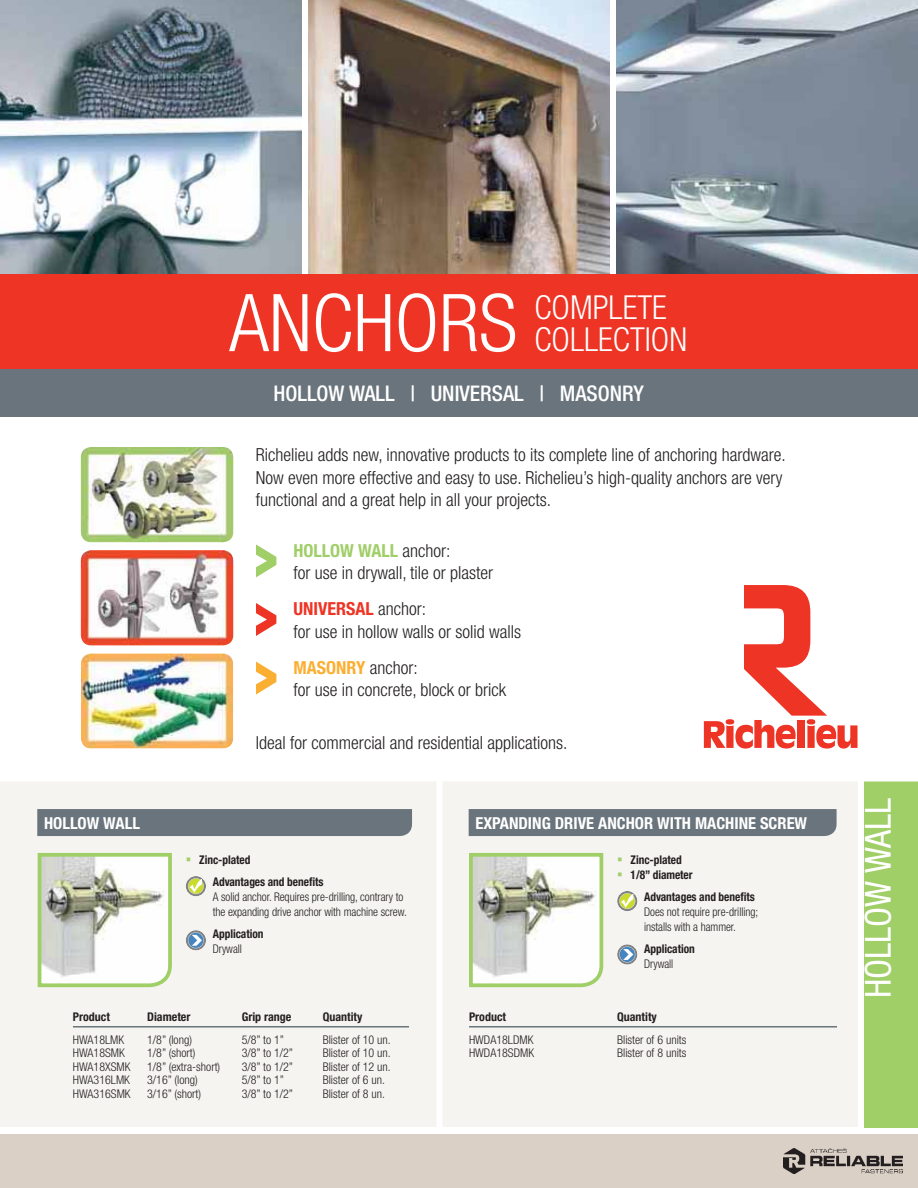
<style>
.page{position:relative;width:918px;height:1188px;background:#fff}
.page>*{position:absolute;margin:0;border:0;box-sizing:border-box;transform-origin:0 0}
.t1{font:300 condensed 79.8px "Helvetica Neue";color:#fff}
.t2{font:condensed 36px "Helvetica Neue";color:#fff}
.t3{font:300 condensed 33.15px/32.1px "Helvetica Neue";color:#fff}
.t4{font:500 condensed 21.6px "Helvetica Neue";color:#fff}
.t5{font:300 condensed 18px/22.5px "Helvetica Neue";color:#231f20}
.t6{font:700 condensed 16.5px "Helvetica Neue";color:#fff}
.t7{font:300 condensed 12px "Helvetica Neue";color:#231f20}
.t8{font:700 condensed 12px/21.8px "Helvetica Neue";letter-spacing:-.005em;color:#231f20;scale:.95 1}
.t9{font:300 condensed 12px/15px "Helvetica Neue";color:#231f20;scale:.96 1}
.t10{font:300 condensed 12px/15px "Helvetica Neue";color:#231f20;scale:.95 1}
.t11{font:700 condensed 12px "Helvetica Neue";letter-spacing:-.005em;color:#231f20}
.s1{font-weight:700;color:#a0ce67}
.s2{font-weight:700;color:#ee3425}
.s3{font-weight:700;color:#fbaf32}
</style>
<div class="page">
<img style="left:0;top:0;width:302px;height:275px">
<img style="left:616px;top:0;width:302px;height:275px">
<img style="left:308px;top:0;width:302px;height:275px">
<div style="left:0;top:1134px;width:918px;height:54px;background:#dad0c5"></div>
<div style="left:0;top:780px;width:858px;height:347px;background:#f5f4f0"></div>
<div style="left:436px;top:780px;width:6px;height:347px;background:#fff"></div>
<div style="left:864px;top:780px;width:54px;height:347px;background:#a0ce67"></div>
<div style="left:37px;top:809px;width:375px;height:27px;background:#6a747c"></div>
<svg style="left:37px;top:852px;width:135px;height:136px"></svg>
<svg style="left:186px;top:930px;width:20px;height:20px"></svg>
<svg style="left:186px;top:876px;width:20px;height:20px"></svg>
<hr style="left:73px;top:1026px;width:336px;height:2px;background:#6a747c">
<svg style="left:469px;top:852px;width:135px;height:136px"></svg>
<div style="left:469px;top:809px;width:368px;height:27px;background:#6a747c"></div>
<svg style="left:617px;top:944px;width:20px;height:21px"></svg>
<svg style="left:617px;top:891px;width:20px;height:20px"></svg>
<hr style="left:469px;top:1026px;width:368px;height:2px;background:#6a747c">
<div style="left:0;top:776px;width:918px;height:6px;background:#fff"></div>
<div style="left:0;top:275px;width:918px;height:94px;background:#ee3425"></div>
<div style="left:0;top:369px;width:918px;height:47px;background:#6a747c"></div>
<img style="left:81px;top:447px;width:152px;height:95px;border-radius:10px">
<img style="left:81px;top:550px;width:152px;height:95px;border-radius:10px">
<img style="left:81px;top:653px;width:152px;height:96px;border-radius:10px">
<svg style="left:704px;top:585px;width:154px;height:164px"></svg>
<svg style="left:256px;top:544px;width:20px;height:33px"></svg>
<svg style="left:256px;top:603px;width:20px;height:33px"></svg>
<svg style="left:256px;top:662px;width:20px;height:33px"></svg>
<img style="left:783px;top:1149px;width:120px;height:25px">
<h1 class="t1" style="left:229px;top:294px;width:290px">ANCHORS</h1>
<h3 class="t3" style="left:534px;top:294px;width:154px">COMPLETE<br>COLLECTION</h3>
<p class="t4" style="left:273px;top:386px;width:372px">HOLLOW WALL | UNIVERSAL | MASONRY</p>
<p class="t6" style="left:44px;top:817px;width:98px">HOLLOW WALL</p>
<p class="t5" style="left:256px;top:445px;width:531px">Richelieu adds new, innovative products to its complete line of anchoring hardware.<br>Now even more effective and easy to use. Richelieu’s high-quality anchors are very functional and a great help in all your projects.</p>
<p class="t5" style="left:293px;top:540px;width:201px"><span class="s1">HOLLOW WALL</span> anchor:<br>for use in drywall, tile or plaster</p>
<p class="t5" style="left:293px;top:599px;width:229px"><span class="s2">UNIVERSAL</span> anchor:<br>for use in hollow walls or solid walls</p>
<p class="t5" style="left:293px;top:657px;width:214px"><span class="s3">MASONRY</span> anchor:<br>for use in concrete, block or brick</p>
<p class="t5" style="left:256px;top:732px;width:313px">Ideal for commercial and residential applications.</p>
<p class="t8" style="left:213px;top:850px;width:118px;text-indent:-13px">Zinc-plated<br>Advantages and benefits</p>
<p class="t9" style="left:213px;top:890px;width:204px">A solid anchor. Requires pre-drilling, contrary to the expanding drive anchor with machine screw.</p>
<p class="t8" style="left:213px;top:924px;width:55px">Application</p>
<p class="t10" style="left:213px;top:942px;width:32px">Drywall</p>
<p class="t6" style="left:475px;top:817px;width:333px">EXPANDING DRIVE ANCHOR WITH MACHINE SCREW</p>
<p class="t8" style="left:631px;top:853px;width:67px;line-height:15px">Zinc-plated<br>1/8” diameter</p>
<p class="t8" style="left:644px;top:887px;width:118px">Advantages and benefits</p>
<p class="t10" style="left:644px;top:905px;width:122px">Does not require pre-drilling; installs with a hammer.</p>
<p class="t8" style="left:644px;top:938px;width:55px">Application</p>
<p class="t10" style="left:644px;top:957px;width:32px">Drywall</p>
<p class="t11" style="left:73px;top:1012px;width:39px">Product</p>
<p class="t11" style="left:147px;top:1012px;width:45px">Diameter</p>
<p class="t11" style="left:242px;top:1012px;width:51px">Grip range</p>
<p class="t11" style="left:323px;top:1012px;width:41px">Quantity</p>
<p class="t7" style="left:73px;top:1035px;width:53px">HWA18LMK</p>
<p class="t7" style="left:147px;top:1035px;width:46px">1/8” (long)</p>
<p class="t7" style="left:242px;top:1035px;width:44px">5/8” to 1”</p>
<p class="t7" style="left:323px;top:1035px;width:70px">Blister of 10 un.</p>
<p class="t7" style="left:73px;top:1049px;width:53px">HWA18SMK</p>
<p class="t7" style="left:147px;top:1049px;width:50px">1/8” (short)</p>
<p class="t7" style="left:242px;top:1049px;width:53px">3/8” to 1/2”</p>
<p class="t7" style="left:323px;top:1049px;width:70px">Blister of 10 un.</p>
<p class="t7" style="left:73px;top:1062px;width:59px">HWA18XSMK</p>
<p class="t7" style="left:147px;top:1062px;width:75px">1/8” (extra-short)</p>
<p class="t7" style="left:242px;top:1062px;width:53px">3/8” to 1/2”</p>
<p class="t7" style="left:323px;top:1062px;width:70px">Blister of 12 un.</p>
<p class="t7" style="left:73px;top:1076px;width:59px">HWA316LMK</p>
<p class="t7" style="left:147px;top:1076px;width:52px">3/16” (long)</p>
<p class="t7" style="left:242px;top:1076px;width:44px">5/8” to 1”</p>
<p class="t7" style="left:323px;top:1076px;width:64px">Blister of 6 un.</p>
<p class="t7" style="left:73px;top:1089px;width:59px">HWA316SMK</p>
<p class="t7" style="left:147px;top:1089px;width:55px">3/16” (short)</p>
<p class="t7" style="left:242px;top:1089px;width:53px">3/8” to 1/2”</p>
<p class="t7" style="left:323px;top:1089px;width:64px">Blister of 8 un.</p>
<p class="t11" style="left:469px;top:1012px;width:39px">Product</p>
<p class="t11" style="left:617px;top:1012px;width:41px">Quantity</p>
<p class="t7" style="left:469px;top:1035px;width:66px">HWDA18LDMK</p>
<p class="t7" style="left:617px;top:1035px;width:71px">Blister of 6 units</p>
<p class="t7" style="left:469px;top:1049px;width:67px">HWDA18SDMK</p>
<p class="t7" style="left:617px;top:1049px;width:71px">Blister of 8 units</p>
<h2 class="t2" style="left:865px;top:998px;width:201px;rotate:-90deg">HOLLOW WALL</h2>
</div>
